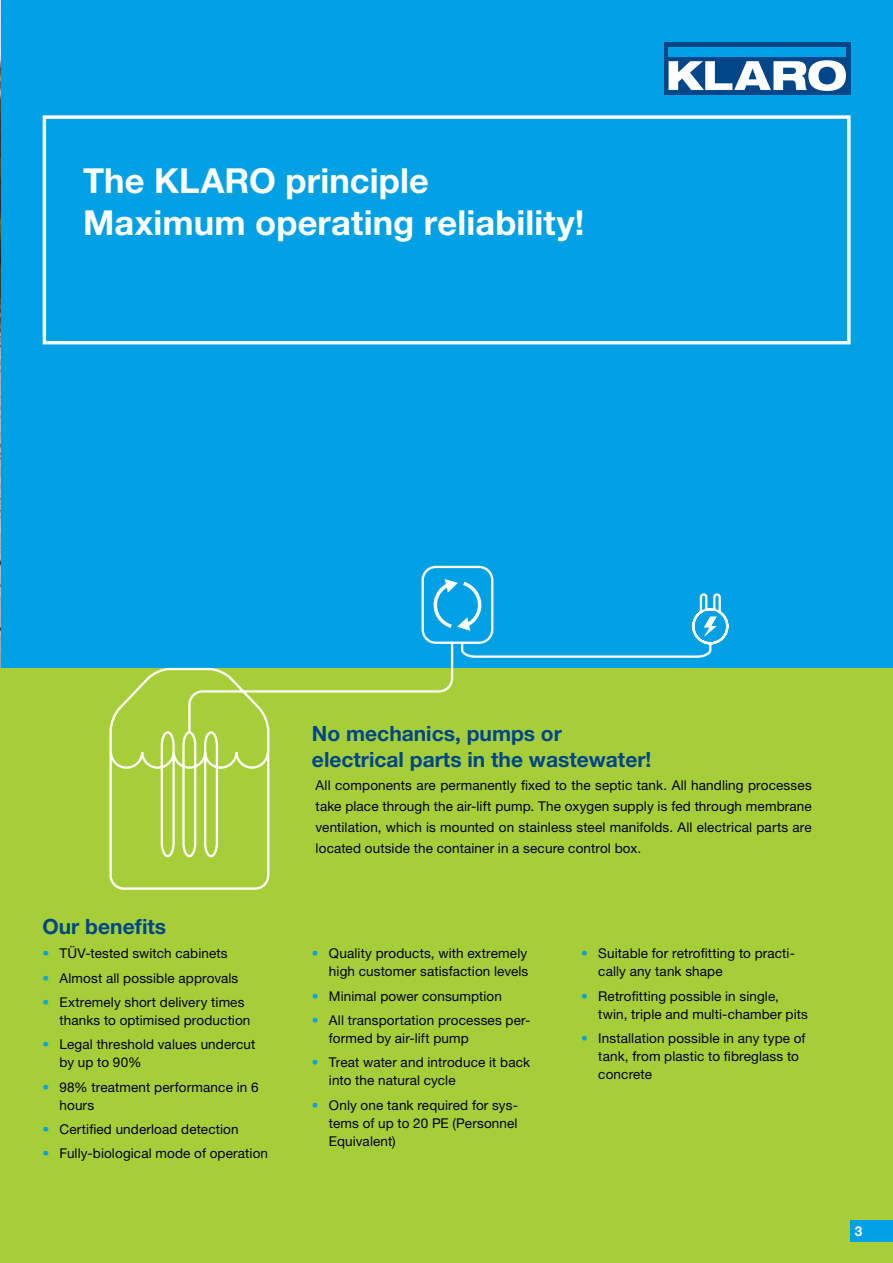
<style>
.page{position:relative;width:893px;height:1263px;background:#fff}
.page>*{position:absolute;margin:0;border:0;box-sizing:border-box;transform-origin:0 0}
.t1{font:700 34.5px/42px "Helvetica Neue LT Pro";letter-spacing:.005em;color:#fff}
.t2{font:700 21px/25.5px "Helvetica Neue LT Pro";color:#004689}
.t3{font:13.5px/18px "Helvetica Neue LT Pro";letter-spacing:.01em;color:#000}
.t4{font:700 13.5px "Helvetica Neue LT Pro";color:#fff}
.s1{color:#00a1e4}
</style>
<div class="page">
<div style="left:0;top:624px;width:893px;height:639px;background:#a6ce39"></div>
<div style="left:0;top:0;width:893px;height:668px;background:#00a1e4"></div>
<div style="left:43px;top:115px;width:808px;height:229px;border:3px solid #fff"></div>
<svg style="left:109px;top:565px;width:603px;height:325px"></svg>
<svg style="left:430px;top:579px;width:55px;height:52px"></svg>
<svg style="left:691px;top:592px;width:38px;height:54px"></svg>
<img style="left:0;top:0;width:1px;height:668px">
<div style="left:664px;top:43px;width:186px;height:52px;background:#004689"></div>
<svg style="left:669px;top:60px;width:177px;height:31px"></svg>
<div style="left:669px;top:47px;width:177px;height:10px;background:#00a1e4"></div>
<div style="left:850px;top:1220px;width:43px;height:22px;background:#00a1e4"></div>
<h1 class="t1" style="left:83px;top:159px;width:503px">The KLARO principle<br>Maximum operating reliability!</h1>
<h2 class="t2" style="left:43px;top:913px;width:125px">Our benefits</h2>
<p class="t3" style="left:43px;top:944px;width:187px"><span class="s1">•</span> TÜV-tested switch cabinets</p>
<p class="t3" style="left:43px;top:968px;width:197px"><span class="s1">•</span> Almost all possible approvals</p>
<p class="t3" style="left:60px;top:993px;width:192px;text-indent:-17px"><span class="s1">•</span> Extremely short delivery times thanks to optimised production</p>
<p class="t3" style="left:60px;top:1035px;width:197px;text-indent:-17px"><span class="s1">•</span> Legal threshold values undercut by up to 90%</p>
<p class="t3" style="left:60px;top:1078px;width:200px;text-indent:-17px"><span class="s1">•</span> 98% treatment performance in 6 hours</p>
<p class="t3" style="left:43px;top:1120px;width:198px"><span class="s1">•</span> Certified underload detection</p>
<p class="t3" style="left:43px;top:1144px;width:227px"><span class="s1">•</span> Fully-biological mode of operation</p>
<h2 class="t2" style="left:312px;top:720px;width:341px">No mechanics, pumps or electrical parts in the wastewater!</h2>
<p class="t3" style="left:316px;top:775px;width:498px;line-height:21px;text-align:justify">All components are permanently fixed to the septic tank. All handling processes take place through the air-lift pump. The oxygen supply is fed through membrane ventilation, which is mounted on stainless steel manifolds. All electrical parts are located outside the container in a secure control box.</p>
<p class="t3" style="left:312px;top:944px;width:218px;text-align:right"><span class="s1">•</span> Quality products, with extremely high customer satisfaction levels</p>
<p class="t3" style="left:312px;top:986px;width:191px"><span class="s1">•</span> Minimal power consumption</p>
<p class="t3" style="left:329px;top:1011px;width:203px;text-indent:-17px"><span class="s1">•</span> All transportation processes per&shy;formed by air-lift pump</p>
<p class="t3" style="left:329px;top:1053px;width:203px;text-indent:-17px"><span class="s1">•</span> Treat water and introduce it back into the natural cycle</p>
<p class="t3" style="left:329px;top:1096px;width:190px;text-align:justify;text-indent:-17px"><span class="s1">•</span> Only one tank required for sys&shy;tems of up to 20 PE (Personnel Equivalent)</p>
<p class="t3" style="left:598px;top:944px;width:198px;text-indent:-17px"><span class="s1">•</span> Suitable for retrofitting to practi&shy;cally any tank shape</p>
<p class="t3" style="left:598px;top:986px;width:211px;text-indent:-17px"><span class="s1">•</span> Retrofitting possible in single, twin, triple and multi-chamber pits</p>
<p class="t3" style="left:598px;top:1029px;width:209px;text-indent:-17px"><span class="s1">•</span> Installation possible in any type of tank, from plastic to fibreglass to concrete</p>
<p class="t4" style="left:855px;top:1222px;width:9px">3</p>
</div>
